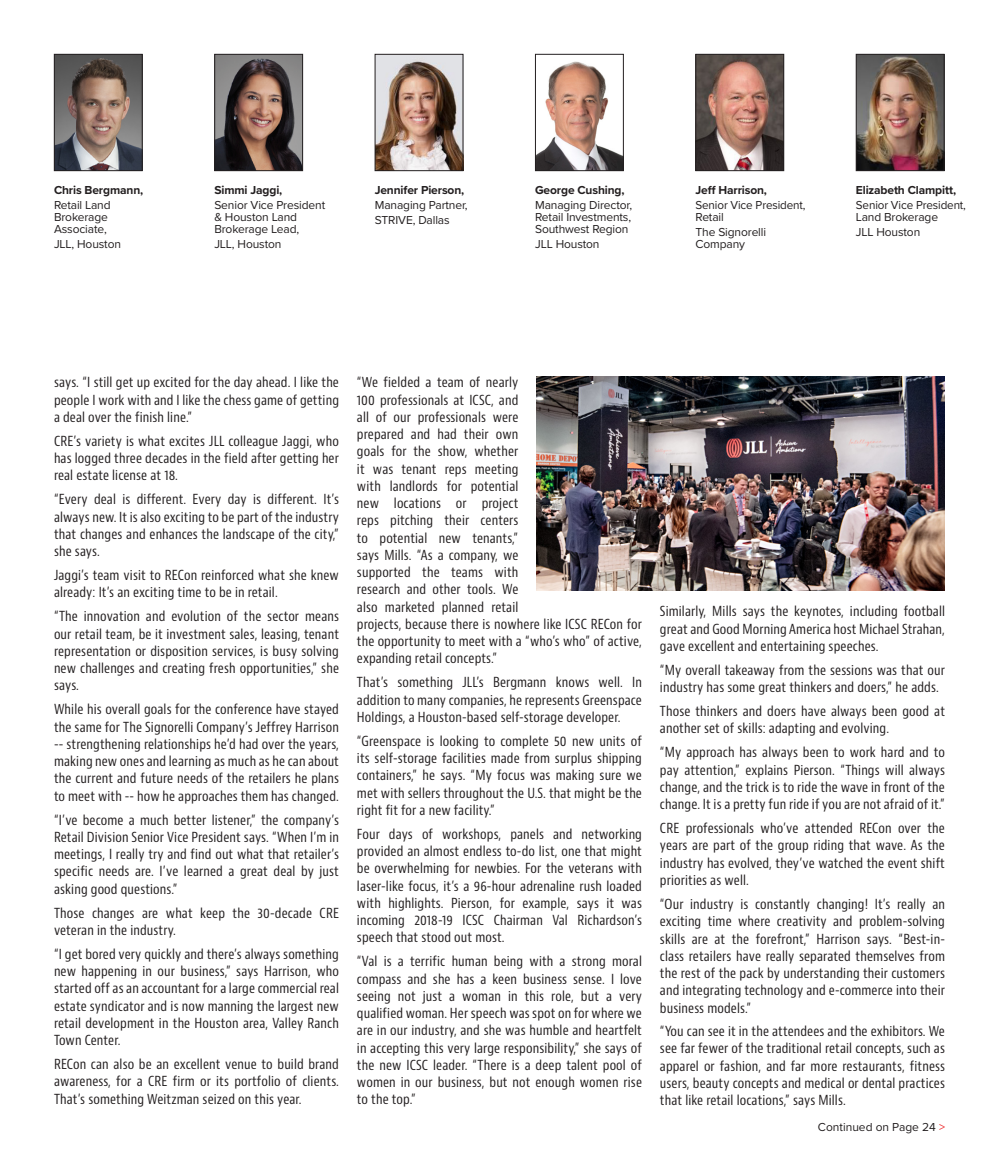
<style>
.page{position:relative;width:999px;height:1161px;background:#fff}
.page>*{position:absolute;margin:0;border:0;box-sizing:border-box;transform-origin:0 0}
.t1{font:condensed 13.5px/17.2px "Bernino Sans";letter-spacing:.01em;color:#231f20;text-align:justify}
.t2{font:12px/12px "Proxima Nova";letter-spacing:-.01em;color:#231f20}
.t3{font:700 12px "Proxima Nova";letter-spacing:-.01em;color:#231f20}
.s1{color:#ee2326}
</style>
<div class="page">
<img style="left:56px;top:56px;width:85px;height:113px">
<div style="left:54px;top:54px;width:89px;height:117px;border:1px solid #231f20"></div>
<img style="left:216px;top:56px;width:85px;height:113px">
<div style="left:214px;top:54px;width:89px;height:117px;border:1px solid #231f20"></div>
<img style="left:377px;top:56px;width:84px;height:113px">
<div style="left:375px;top:54px;width:88px;height:117px;border:1px solid #231f20"></div>
<img style="left:537px;top:61px;width:85px;height:108px">
<div style="left:535px;top:54px;width:89px;height:117px;border:1px solid #231f20"></div>
<img style="left:698px;top:56px;width:84px;height:113px">
<div style="left:696px;top:54px;width:88px;height:117px;border:1px solid #231f20"></div>
<img style="left:858px;top:56px;width:84px;height:113px">
<div style="left:856px;top:54px;width:88px;height:117px;border:1px solid #231f20"></div>
<img style="left:537px;top:376px;width:408px;height:214px">
<p class="t3" style="left:54px;top:181px;width:91px">Chris Bergmann,</p>
<p class="t2" style="left:54px;top:198px;width:58px">Retail Land<br>Brokerage<br>Associate,</p>
<p class="t2" style="left:54px;top:238px;width:69px">JLL, Houston</p>
<p class="t3" style="left:214px;top:181px;width:69px">Simmi Jaggi,</p>
<p class="t2" style="left:214px;top:198px;width:112px">Senior Vice President &amp; Houston Land<br>Brokerage Lead,</p>
<p class="t2" style="left:214px;top:238px;width:69px">JLL, Houston</p>
<p class="t3" style="left:375px;top:181px;width:91px">Jennifer Pierson,</p>
<p class="t2" style="left:375px;top:197px;width:94px;line-height:15.3px">Managing Partner,<br>STRIVE, Dallas</p>
<p class="t3" style="left:535px;top:181px;width:91px">George Cushing,</p>
<p class="t2" style="left:535px;top:198px;width:98px;text-align:justify">Managing Director, Retail Investments, Southwest Region</p>
<p class="t2" style="left:535px;top:238px;width:66px">JLL Houston</p>
<p class="t3" style="left:696px;top:181px;width:73px">Jeff Harrison,</p>
<p class="t2" style="left:696px;top:198px;width:112px">Senior Vice President,<br>Retail</p>
<p class="t2" style="left:696px;top:226px;width:72px">The Signorelli<br>Company</p>
<p class="t3" style="left:856px;top:181px;width:102px">Elizabeth Clampitt,</p>
<p class="t2" style="left:856px;top:198px;width:112px">Senior Vice President,<br>Land Brokerage</p>
<p class="t2" style="left:856px;top:226px;width:66px">JLL Houston</p>
<p class="t1" style="left:54px;top:374px;width:287px">says. “I still get up excited for the day ahead. I like the people I work with and I like the chess game of getting a deal over the finish line.”</p>
<p class="t1" style="left:54px;top:433px;width:286px">CRE’s variety is what excites JLL colleague Jaggi, who has logged three decades in the field after getting her real estate license at 18.</p>
<p class="t1" style="left:54px;top:491px;width:286px">“Every deal is different. Every day is different. It’s always new. It is also exciting to be part of the industry that changes and enhances the landscape of the city,” she says.</p>
<p class="t1" style="left:54px;top:567px;width:287px">Jaggi’s team visit to RECon reinforced what she knew already: It’s an exciting time to be in retail.</p>
<p class="t1" style="left:54px;top:608px;width:287px">“The innovation and evolution of the sector means our retail team, be it investment sales, leasing, tenant representation or disposition services, is busy solving new challenges and creating fresh opportunities,” she says.</p>
<p class="t1" style="left:54px;top:701px;width:287px">While his overall goals for the conference have stayed the same for The Signorelli Company’s Jeffrey Harrison -- strengthening relationships he’d had over the years, making new ones and learning as much as he can about the current and future needs of the retailers he plans to meet with -- how he approaches them has changed.</p>
<p class="t1" style="left:54px;top:811px;width:287px">“I’ve become a much better listener,” the company’s Retail Division Senior Vice President says. “When I’m in meetings, I really try and find out what that retailer’s specific needs are. I’ve learned a great deal by just asking good questions.”</p>
<p class="t1" style="left:54px;top:904px;width:286px">Those changes are what keep the 30-decade CRE veteran in the industry.</p>
<p class="t1" style="left:54px;top:946px;width:287px">“I get bored very quickly and there’s always something new happening in our business,” says Harrison, who started off as an accountant for a large commercial real estate syndicator and is now manning the largest new retail development in the Houston area, Valley Ranch Town Center.</p>
<p class="t1" style="left:54px;top:1056px;width:287px">RECon can also be an excellent venue to build brand awareness, for a CRE firm or its portfolio of clients.<br>That’s something Weitzman seized on this year.</p>
<p class="t1" style="left:357px;top:374px;width:287px;text-align:left">“We fielded a team of nearly<br>100 professionals at ICSC, and<br>all of our professionals were<br>prepared and had their own<br>goals for the show, whether<br>it was tenant reps meeting<br>with landlords for potential<br>new locations or project<br>reps pitching their centers<br>to potential new tenants,”<br>says Mills. “As a company, we<br>supported the teams with<br>research and other tools. We<br>also marketed planned retail<br>projects, because there is nowhere like ICSC RECon for the opportunity to meet with a “who’s who” of active, expanding retail concepts.”</p>
<p class="t1" style="left:357px;top:674px;width:286px">That’s something JLL’s Bergmann knows well. In addition to many companies, he represents Greenspace Holdings, a Houston-based self-storage developer.</p>
<p class="t1" style="left:357px;top:733px;width:287px">“Greenspace is looking to complete 50 new units of its self-storage facilities made from surplus shipping containers,” he says. “My focus was making sure we met with sellers throughout the U.S. that might be the right fit for a new facility.”</p>
<p class="t1" style="left:357px;top:826px;width:287px">Four days of workshops, panels and networking provided an almost endless to-do list, one that might be overwhelming for newbies. For the veterans with laser-like focus, it’s a 96-hour adrenaline rush loaded with highlights. Pierson, for example, says it was incoming 2018-19 ICSC Chairman Val Richardson’s speech that stood out most.</p>
<p class="t1" style="left:357px;top:953px;width:287px">“Val is a terrific human being with a strong moral compass and she has a keen business sense. I love seeing not just a woman in this role, but a very qualified woman. Her speech was spot on for where we are in our industry, and she was humble and heartfelt in accepting this very large responsibility,” she says of the new ICSC leader. “There is a deep talent pool of women in our business, but not enough women rise to the top.”</p>
<p class="t1" style="left:660px;top:603px;width:287px">Similarly, Mills says the keynotes, including football great and Good Morning America host Michael Strahan, gave excellent and entertaining speeches.</p>
<p class="t1" style="left:660px;top:662px;width:286px">“My overall takeaway from the sessions was that our industry has some great thinkers and doers,” he adds.</p>
<p class="t1" style="left:660px;top:703px;width:287px">Those thinkers and doers have always been good at another set of skills: adapting and evolving.</p>
<p class="t1" style="left:660px;top:744px;width:287px">“My approach has always been to work hard and to pay attention,” explains Pierson. “Things will always change, and the trick is to ride the wave in front of the change. It is a pretty fun ride if you are not afraid of it.”</p>
<p class="t1" style="left:660px;top:820px;width:286px">CRE professionals who’ve attended RECon over the years are part of the group riding that wave. As the industry has evolved, they’ve watched the event shift priorities as well.</p>
<p class="t1" style="left:660px;top:896px;width:287px">“Our industry is constantly changing! It’s really an exciting time where creativity and problem-solving skills are at the forefront,” Harrison says. “Best-in&shy;class retailers have really separated themselves from the rest of the pack by understanding their customers and integrating technology and e-commerce into their business models.”</p>
<p class="t1" style="left:660px;top:1023px;width:287px">“You can see it in the attendees and the exhibitors. We see far fewer of the traditional retail concepts, such as apparel or fashion, and far more restaurants, fitness users, beauty concepts and medical or dental practices that like retail locations,” says Mills.</p>
<p class="t2" style="left:818px;top:1121px;width:129px">Continued on Page 24 <span class="s1">&gt;</span></p>
</div>
